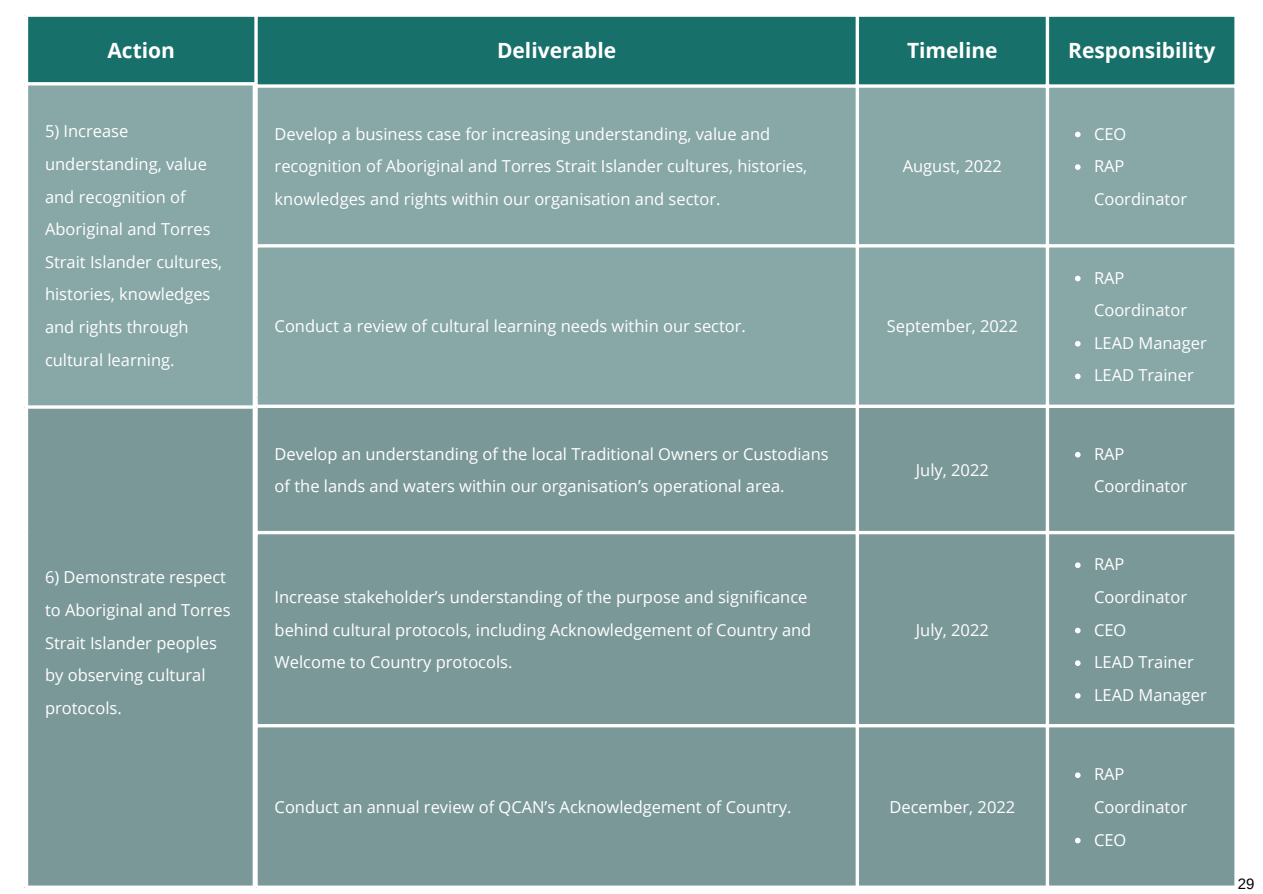
<style>
.page{position:relative;width:1263px;height:894px;background:#fff}
.page>*{position:absolute;margin:0;border:0;box-sizing:border-box;transform-origin:0 0}
.t1{font:700 21px "Open Sans";color:#fff}
.t2{font:16.5px/32.5px "Open Sans";color:#fff}
.t3{font:15px "Open Sans";color:#fff}
.t4{font:15px "Arimo";color:#000}
</style>
<div class="page">
<div style="left:28px;top:17px;width:1206px;height:67px;background:#18706b"></div>
<div style="left:258px;top:88px;width:976px;height:316px;background:#88a7a7"></div>
<div style="left:258px;top:408px;width:976px;height:477px;background:#7b9899"></div>
<svg style="left:1075px;top:132px;width:6px;height:5px"></svg>
<svg style="left:1075px;top:164px;width:6px;height:6px"></svg>
<svg style="left:1075px;top:275px;width:6px;height:6px"></svg>
<svg style="left:1075px;top:341px;width:6px;height:5px"></svg>
<svg style="left:1075px;top:373px;width:6px;height:6px"></svg>
<svg style="left:1075px;top:452px;width:6px;height:5px"></svg>
<svg style="left:1075px;top:562px;width:6px;height:6px"></svg>
<svg style="left:1075px;top:627px;width:6px;height:6px"></svg>
<svg style="left:1075px;top:660px;width:6px;height:5px"></svg>
<svg style="left:1075px;top:692px;width:6px;height:6px"></svg>
<svg style="left:1075px;top:772px;width:6px;height:5px"></svg>
<svg style="left:1075px;top:837px;width:6px;height:6px"></svg>
<svg style="left:254px;top:17px;width:4px;height:868px"></svg>
<hr style="left:856px;top:17px;width:3px;height:868px;background:#fff">
<hr style="left:1046px;top:17px;width:3px;height:868px;background:#fff">
<svg style="left:1234px;top:17px;width:1px;height:868px"></svg>
<svg style="left:28px;top:16px;width:1207px;height:1px"></svg>
<svg style="left:256px;top:84px;width:979px;height:4px"></svg>
<hr style="left:25px;top:244px;width:1213px;height:3px;background:#fff">
<svg style="left:256px;top:404px;width:979px;height:4px"></svg>
<svg style="left:256px;top:530px;width:979px;height:4px"></svg>
<svg style="left:256px;top:723px;width:979px;height:4px"></svg>
<div style="left:26px;top:397px;width:229px;height:490px;background:#7b9899"></div>
<hr style="left:25px;top:399px;width:3px;height:486px;background:#fff">
<hr style="left:253px;top:399px;width:3px;height:486px;background:#fff">
<hr style="left:25px;top:885px;width:231px;height:3px;background:#fff">
<div style="left:26px;top:83px;width:229px;height:324px;background:#88a7a7"></div>
<hr style="left:25px;top:85px;width:3px;height:320px;background:#fff">
<hr style="left:253px;top:85px;width:3px;height:320px;background:#fff">
<hr style="left:25px;top:82px;width:231px;height:3px;background:#fff">
<hr style="left:25px;top:405px;width:231px;height:3px;background:#fff">
<p class="t1" style="left:107px;top:36px;width:69px">Action</p>
<p class="t1" style="left:497px;top:36px;width:121px">Deliverable</p>
<p class="t1" style="left:907px;top:36px;width:92px">Timeline</p>
<p class="t1" style="left:1068px;top:36px;width:149px">Responsibility</p>
<p class="t2" style="left:45px;top:114px;width:179px">5) Increase understanding, value and recognition of<br>Aboriginal and Torres<br>Strait Islander cultures, histories, knowledges and rights through cultural learning.</p>
<p class="t3" style="left:56px;top:155px;width:14px">1.</p>
<p class="t2" style="left:275px;top:117px;width:534px">Develop a business case for increasing understanding, value and recognition of Aboriginal and Torres Strait Islander cultures, histories, knowledges and rights within our organisation and sector.</p>
<p class="t2" style="left:903px;top:149px;width:101px">August, 2022</p>
<p class="t2" style="left:275px;top:309px;width:473px">Conduct a review of cultural learning needs within our sector.</p>
<p class="t2" style="left:887px;top:309px;width:132px">September, 2022</p>
<p class="t2" style="left:1094px;top:117px;width:95px">CEO<br>RAP<br>Coordinator</p>
<p class="t2" style="left:1094px;top:261px;width:114px">RAP<br>Coordinator<br>LEAD Manager<br>LEAD Trainer</p>
<p class="t2" style="left:45px;top:560px;width:187px">6) Demonstrate respect to Aboriginal and Torres<br>Strait Islander peoples by observing cultural protocols.</p>
<p class="t2" style="left:275px;top:437px;width:556px">Develop an understanding of the local Traditional Owners or Custodians of the lands and waters within our organisation’s operational area.</p>
<p class="t2" style="left:275px;top:580px;width:538px">Increase stakeholder’s understanding of the purpose and significance behind cultural protocols, including Acknowledgement of Country and<br>Welcome to Country protocols.</p>
<p class="t2" style="left:916px;top:452px;width:75px">July, 2022</p>
<p class="t2" style="left:916px;top:612px;width:75px">July, 2022</p>
<p class="t2" style="left:275px;top:790px;width:519px">Conduct an annual review of QCAN’s Acknowledgement of Country.</p>
<p class="t2" style="left:889px;top:790px;width:127px">December, 2022</p>
<p class="t2" style="left:1094px;top:437px;width:95px">RAP<br>Coordinator</p>
<p class="t2" style="left:1094px;top:547px;width:114px">RAP<br>Coordinator<br>CEO<br>LEAD Trainer<br>LEAD Manager</p>
<p class="t2" style="left:1094px;top:757px;width:95px">RAP<br>Coordinator<br>CEO</p>
<p class="t4" style="left:1238px;top:875px;width:18px">29</p>
</div>
